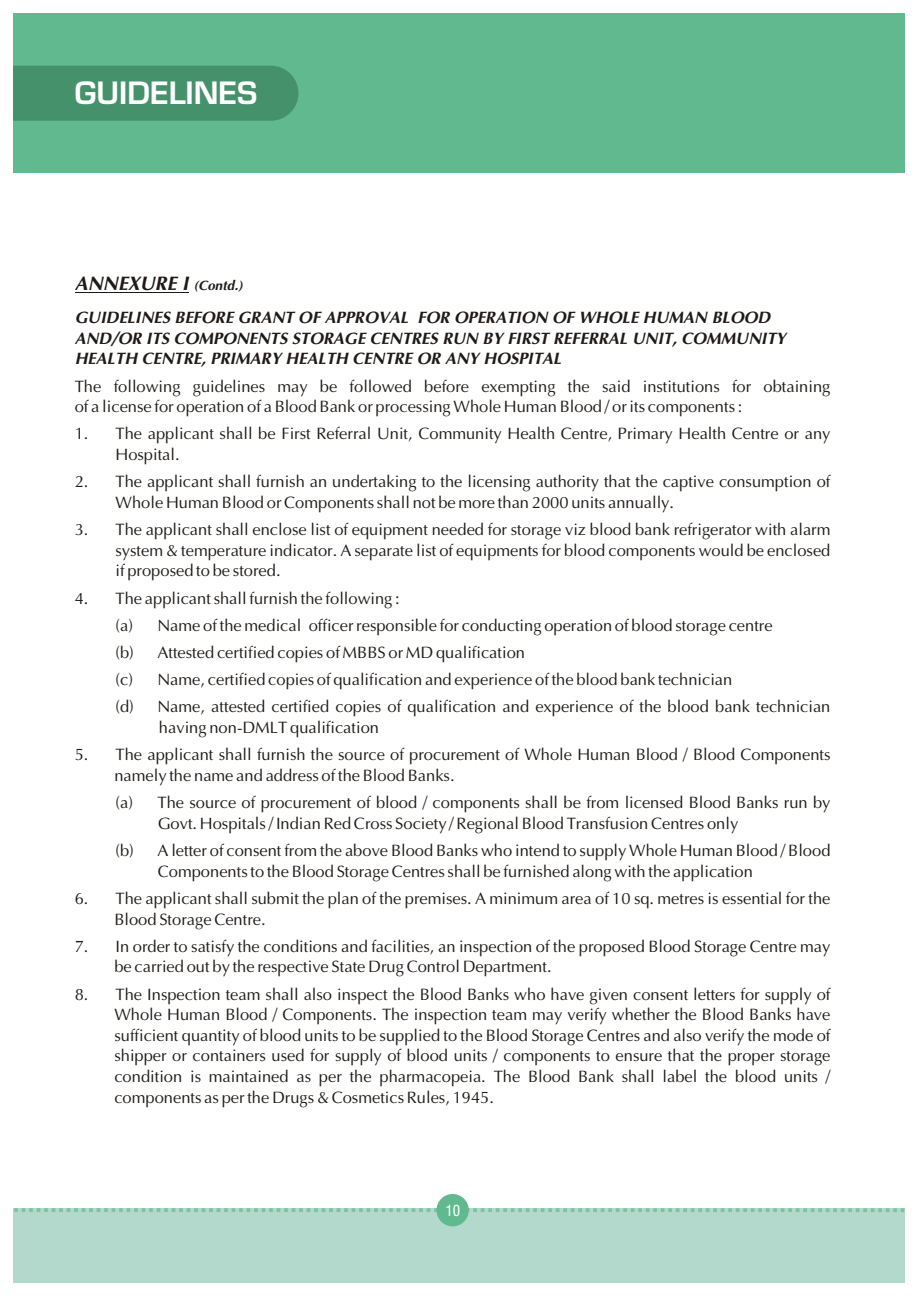
<style>
.page{position:relative;width:918px;height:1296px;background:#fff}
.page>*{position:absolute;margin:0;border:0;box-sizing:border-box;transform-origin:0 0}
.t1{font:30px "Square 721 Dm Normal";color:#fff}
.t2{font:700 19.5px "Ottawa";color:#1f1a17}
.t3{font:16.5px/20.7px "Ottawa";color:#1f1a17}
.t4{font:700 16.5px/20.7px "Ottawa";color:#1f1a17}
.t5{font:15px "Swis 721 Cn BT";color:#fff}
.s1{font-size:13.5px}
</style>
<div class="page">
<div style="left:14px;top:1208px;width:890px;height:74px;background:#b3d9cc"></div>
<div style="left:14px;top:14px;width:890px;height:159px;background:#61ba8f"></div>
<hr style="left:75px;top:292px;width:114px;height:1px;background:#1f1a17">
<div style="left:14px;top:66px;width:284px;height:55px;background:#45916b"></div>
<svg style="left:14px;top:1208px;width:422px;height:4px"></svg>
<svg style="left:469px;top:1208px;width:435px;height:4px"></svg>
<div style="left:436px;top:1194px;width:33px;height:32px;background:#61ba8f;border-radius:50%"></div>
<h1 class="t1" style="left:75px;top:81px;width:184px">GUIDELINES</h1>
<p class="t2" style="left:75px;top:275px;width:169px">ANNEXURE I <span class="s1">(Contd.)</span></p>
<p class="t4" style="left:75px;top:309px;width:713px">GUIDELINES BEFORE GRANT OF APPROVAL FOR OPERATION OF WHOLE HUMAN BLOOD<br>AND/OR ITS COMPONENTS STORAGE CENTRES RUN BY FIRST REFERRAL UNIT, COMMUNITY<br>HEALTH CENTRE, PRIMARY HEALTH CENTRE OR ANY HOSPITAL</p>
<p class="t3" style="left:75px;top:377px;width:757px">The following guidelines may be followed before exempting the said institutions for obtaining of a license for operation of a Blood Bank or processing Whole Human Blood / or its components :</p>
<p class="t3" style="left:116px;top:425px;width:716px;text-indent:-41px">1. The applicant shall be First Referral Unit, Community Health Centre, Primary Health Centre or any<br>Hospital.</p>
<p class="t3" style="left:116px;top:473px;width:716px;text-indent:-41px">2. The applicant shall furnish an undertaking to the licensing authority that the captive consumption of<br>Whole Human Blood or Components shall not be more than 2000 units annually.</p>
<p class="t3" style="left:116px;top:521px;width:716px;text-align:justify;text-indent:-41px">3. The applicant shall enclose list of equipment needed for storage viz blood bank refrigerator with alarm system &amp; temperature indicator. A separate list of equipments for blood components would be enclosed if proposed to be stored.</p>
<p class="t3" style="left:116px;top:586px;width:716px;line-height:27.3px;text-indent:-41px">4. The applicant shall furnish the following :<br>(a) Name of the medical officer responsible for conducting operation of blood storage centre<br>(b) Attested certified copies of MBBS or MD qualification<br>(c) Name, certified copies of qualification and experience of the blood bank technician<br>(d) Name, attested certified copies of qualification and experience of the blood bank technician</p>
<p class="t3" style="left:159px;top:719px;width:222px">having non-DMLT qualification</p>
<p class="t3" style="left:114px;top:746px;width:718px;text-indent:-40px">5. The applicant shall furnish the source of procurement of Whole Human Blood / Blood Components namely the name and address of the Blood Banks.</p>
<p class="t3" style="left:158px;top:794px;width:674px;text-indent:-42px">(a) The source of procurement of blood / components shall be from licensed Blood Banks run by<br>Govt. Hospitals / Indian Red Cross Society / Regional Blood Transfusion Centres only</p>
<p class="t3" style="left:158px;top:842px;width:674px;text-indent:-42px">(b) A letter of consent from the above Blood Banks who intend to supply Whole Human Blood / Blood<br>Components to the Blood Storage Centres shall be furnished along with the application</p>
<p class="t3" style="left:114px;top:890px;width:718px;text-indent:-40px">6. The applicant shall submit the plan of the premises. A minimum area of 10 sq. metres is essential for the<br>Blood Storage Centre.</p>
<p class="t3" style="left:114px;top:937px;width:718px;text-indent:-40px">7. In order to satisfy the conditions and facilities, an inspection of the proposed Blood Storage Centre may be carried out by the respective State Drug Control Department.</p>
<p class="t3" style="left:114px;top:985px;width:718px;text-align:justify;text-indent:-40px">8. The Inspection team shall also inspect the Blood Banks who have given consent letters for supply of Whole Human Blood / Components. The inspection team may verify whether the Blood Banks have sufficient quantity of blood units to be supplied to the Blood Storage Centres and also verify the mode of shipper or containers used for supply of blood units / components to ensure that the proper storage condition is maintained as per the pharmacopeia. The Blood Bank shall label the blood units / components as per the Drugs &amp; Cosmetics Rules, 1945.</p>
<p class="t5" style="left:446px;top:1204px;width:16px">10</p>
</div>
